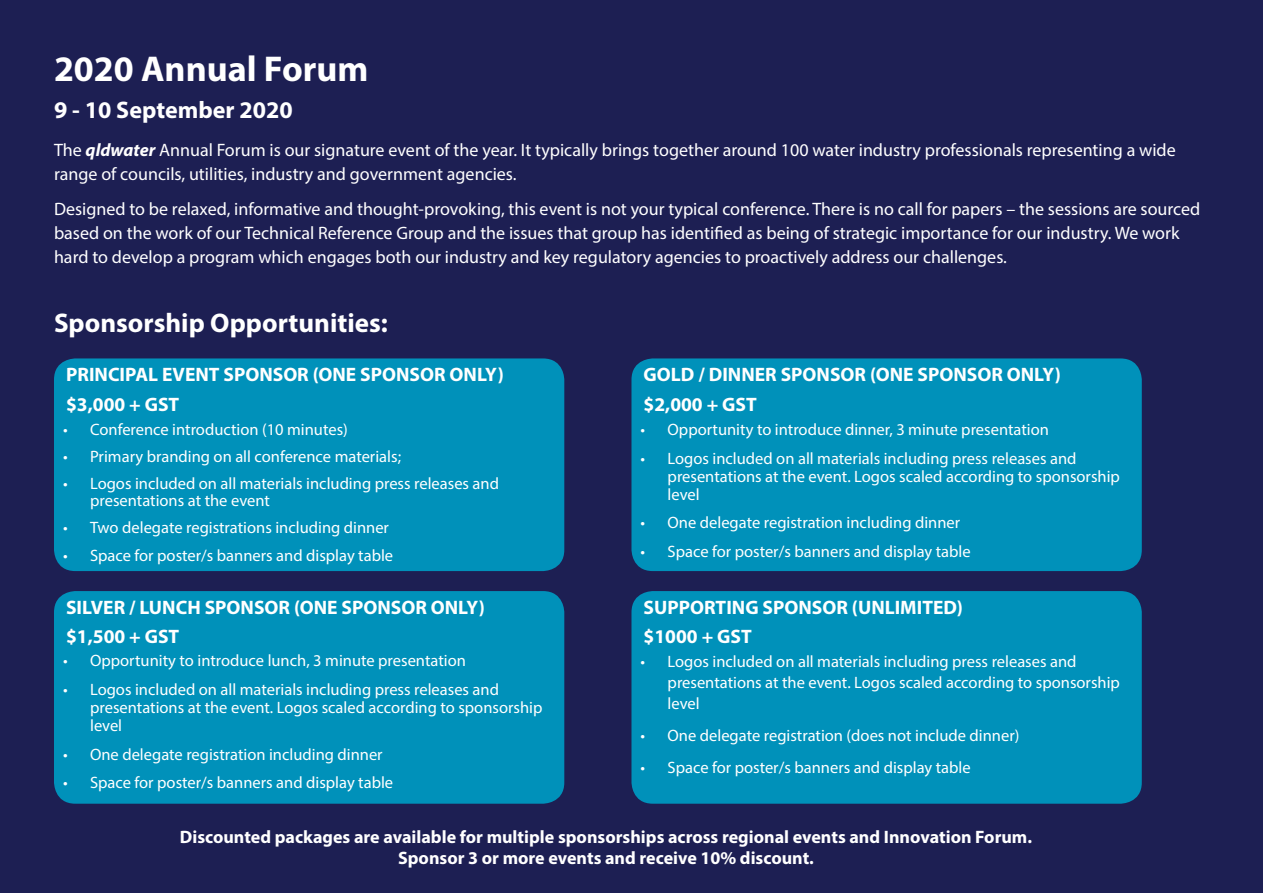
<style>
.page{position:relative;width:1263px;height:893px;background:#1d1f53}
.page>*{position:absolute;margin:0;border:0;box-sizing:border-box;transform-origin:0 0}
.t1{font:700 36px "Myriad Pro";color:#fff}
.t2{font:700 27px "Myriad Pro";color:#fff}
.t3{font:700 24px "Myriad Pro";color:#fff}
.t4{font:700 19.5px/29.5px "Myriad Pro";color:#fff}
.t5{font:18px/24px "Myriad Pro";color:#fff}
.t6{font:700 18px/21px "Myriad Pro";color:#fff;text-align:center}
.t7{font:16.5px/18px "Myriad Pro";color:#fff}
.s1{font-weight:700;font-style:italic}
</style>
<div class="page">
<div style="left:54px;top:358px;width:510px;height:213px;background:#0091ba;border-radius:21px"></div>
<div style="left:631px;top:358px;width:511px;height:213px;background:#0091ba;border-radius:21px"></div>
<div style="left:54px;top:591px;width:510px;height:213px;background:#0091ba;border-radius:21px"></div>
<div style="left:631px;top:591px;width:511px;height:213px;background:#0091ba;border-radius:21px"></div>
<h1 class="t1" style="left:54px;top:45px;width:316px">2020 Annual Forum</h1>
<h3 class="t3" style="left:54px;top:95px;width:240px">9 - 10 September 2020</h3>
<p class="t5" style="left:54px;top:138px;width:1123px">The <span class="s1">qldwater</span> Annual Forum is our signature event of the year. It typically brings together around 100 water industry professionals representing a wide range of councils, utilities, industry and government agencies.</p>
<p class="t5" style="left:54px;top:197px;width:1148px">Designed to be relaxed, informative and thought-provoking, this event is not your typical conference. There is no call for papers – the sessions are sourced based on the work of our Technical Reference Group and the issues that group has identified as being of strategic importance for our industry. We work hard to develop a program which engages both our industry and key regulatory agencies to proactively address our challenges.</p>
<h2 class="t2" style="left:54px;top:305px;width:335px">Sponsorship Opportunities:</h2>
<p class="t4" style="left:66px;top:359px;width:439px">PRINCIPAL EVENT SPONSOR (ONE SPONSOR ONLY) $3,000 + GST</p>
<p class="t7" style="left:63px;top:420px;width:286px">• Conference introduction (10 minutes)</p>
<p class="t7" style="left:63px;top:447px;width:339px">• Primary branding on all conference materials;</p>
<p class="t7" style="left:90px;top:475px;width:410px;line-height:16.5px;text-indent:-27px">• Logos included on all materials including press releases and presentations at the event</p>
<p class="t7" style="left:63px;top:518px;width:327px">• Two delegate registrations including dinner</p>
<p class="t7" style="left:63px;top:546px;width:332px">• Space for poster/s banners and display table</p>
<p class="t4" style="left:66px;top:592px;width:420px">SILVER / LUNCH SPONSOR (ONE SPONSOR ONLY) $1,500 + GST</p>
<p class="t7" style="left:63px;top:651px;width:404px">• Opportunity to introduce lunch, 3 minute presentation</p>
<p class="t7" style="left:90px;top:680px;width:454px;text-indent:-27px">• Logos included on all materials including press releases and presentations at the event. Logos scaled according to sponsorship level</p>
<p class="t7" style="left:63px;top:745px;width:321px">• One delegate registration including dinner</p>
<p class="t7" style="left:63px;top:773px;width:332px">• Space for poster/s banners and display table</p>
<p class="t4" style="left:644px;top:359px;width:419px">GOLD / DINNER SPONSOR (ONE SPONSOR ONLY) $2,000 + GST</p>
<p class="t7" style="left:641px;top:420px;width:410px">• Opportunity to introduce dinner, 3 minute presentation</p>
<p class="t7" style="left:668px;top:449px;width:454px;text-indent:-27px">• Logos included on all materials including press releases and presentations at the event. Logos scaled according to sponsorship level</p>
<p class="t7" style="left:641px;top:514px;width:321px">• One delegate registration including dinner</p>
<p class="t7" style="left:641px;top:542px;width:332px">• Space for poster/s banners and display table</p>
<p class="t4" style="left:644px;top:592px;width:321px">SUPPORTING SPONSOR (UNLIMITED) $1000 + GST</p>
<p class="t7" style="left:668px;top:651px;width:454px;line-height:21px;text-indent:-27px">• Logos included on all materials including press releases and presentations at the event. Logos scaled according to sponsorship level</p>
<p class="t7" style="left:641px;top:726px;width:380px">• One delegate registration (does not include dinner)</p>
<p class="t7" style="left:641px;top:758px;width:332px">• Space for poster/s banners and display table</p>
<p class="t6" style="left:180px;top:826px;width:854px">Discounted packages are available for multiple sponsorships across regional events and Innovation Forum.<br>Sponsor 3 or more events and receive 10% discount.</p>
</div>
